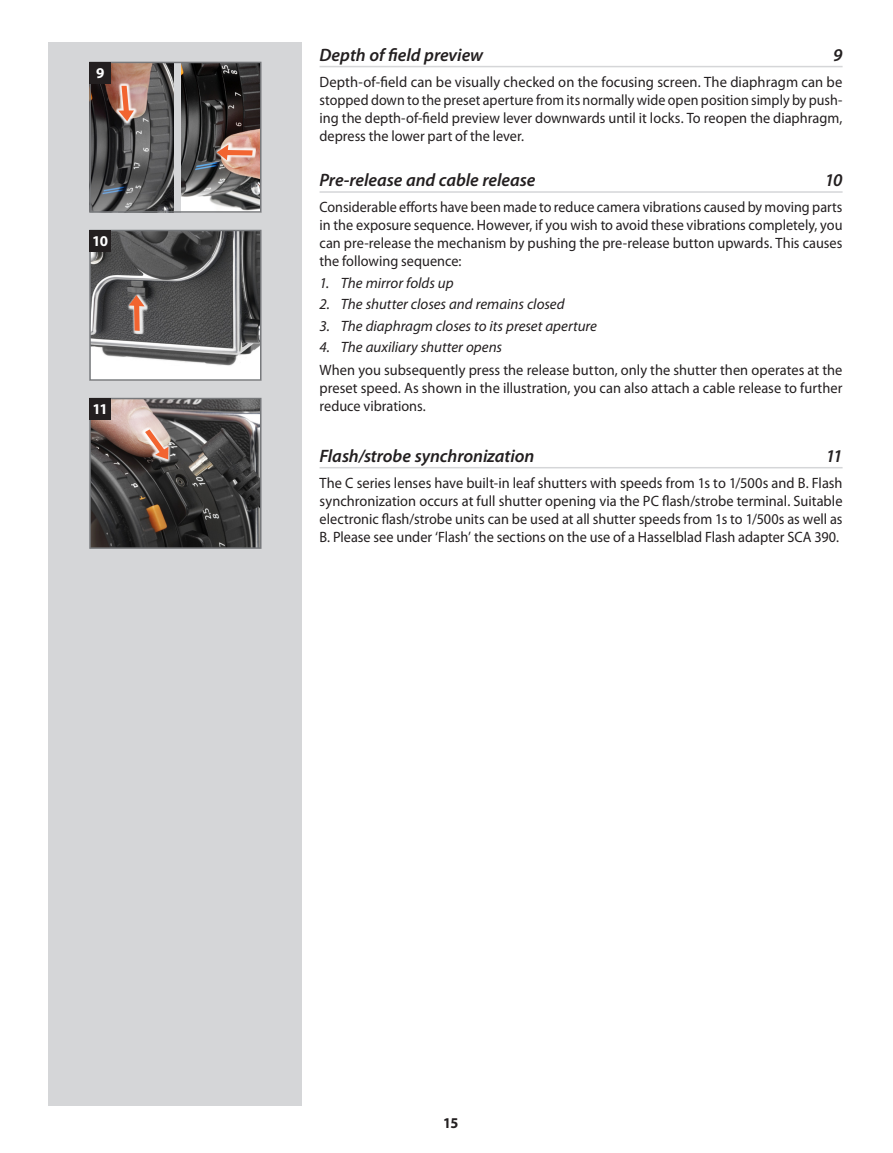
<style>
.page{position:relative;width:893px;height:1153px;background:#fff}
.page>*{position:absolute;margin:0;border:0;box-sizing:border-box;transform-origin:0 0}
.subs_2{font:italic 600 18px "Myriad Pro";letter-spacing:-.005em;color:#231f20}
.bröd{font:15px/18px "Myriad Pro";color:#231f20;text-align:justify;scale:.96 1}
.bröd-2{font:15px/18px "Myriad Pro";color:#231f20;text-align:justify}
.bröd-3{font:15px/18px "Myriad Pro";color:#231f20;text-align:justify;scale:.94 1}
.sensor_instructioner{font:italic 15px "Myriad Pro";color:#231f20}
.Quick_start_svart{font:700 15px "Myriad Pro";color:#fff}
.t1{font:700 15px "Myriad Pro";color:#231f20;scale:.95 1}
</style>
<div class="page">
<div style="left:49px;top:43px;width:253px;height:1063px;background:#d5d6d8"></div>
<img style="left:182px;top:65px;width:76px;height:145px">
<img style="left:92px;top:65px;width:81px;height:145px">
<hr style="left:320px;top:467px;width:523px;height:1px;background:#d5d6d8">
<hr style="left:320px;top:191px;width:523px;height:2px;background:#d5d6d8">
<hr style="left:320px;top:66px;width:523px;height:1px;background:#d5d6d8">
<img style="left:92px;top:401px;width:166px;height:145px">
<div style="left:89px;top:398px;width:172px;height:151px;border:2px solid #76787b"></div>
<div style="left:89px;top:398px;width:22px;height:21px;background:#231f20"></div>
<img style="left:92px;top:233px;width:166px;height:145px">
<div style="left:89px;top:230px;width:172px;height:151px;border:2px solid #76787b"></div>
<div style="left:89px;top:230px;width:22px;height:21px;background:#231f20"></div>
<div style="left:89px;top:62px;width:172px;height:151px;border:2px solid #76787b"></div>
<div style="left:89px;top:62px;width:22px;height:22px;background:#231f20"></div>
<div style="left:115px;top:83px;width:22px;height:42px;background:#fff;opacity:.9"></div>
<svg style="left:118px;top:86px;width:16px;height:35px"></svg>
<svg style="left:212px;top:140px;width:45px;height:26px"></svg>
<svg style="left:124px;top:291px;width:25px;height:43px"></svg>
<svg style="left:138px;top:421px;width:41px;height:47px;background:#9a8076"></svg>
<p class="Quick_start_svart" style="left:96px;top:64px;width:10px">9</p>
<p class="Quick_start_svart" style="left:92px;top:232px;width:18px">10</p>
<p class="Quick_start_svart" style="left:93px;top:400px;width:17px">11</p>
<p class="subs_2" style="left:320px;top:45px;width:165px">Depth of field preview</p>
<p class="subs_2" style="left:833px;top:45px;width:11px">9</p>
<p class="bröd-2" style="left:320px;top:73px;width:524px">Depth-of-field can be visually checked on the focusing screen. The diaphragm can be stopped down to the preset aperture from its normally wide open position simply by push&shy;ing the depth-of-field preview lever downwards until it locks. To reopen the diaphragm, depress the lower part of the lever.</p>
<p class="subs_2" style="left:320px;top:170px;width:217px">Pre-release and cable release</p>
<p class="subs_2" style="left:825px;top:170px;width:19px">10</p>
<p class="bröd-3" style="left:320px;top:198px;width:558px">Considerable efforts have been made to reduce camera vibrations caused by moving parts in the exposure sequence. However, if you wish to avoid these vibrations completely, you can pre-release the mechanism by pushing the pre-release button upwards. This causes the following sequence:</p>
<p class="sensor_instructioner" style="left:320px;top:275px;width:136px">1. The mirror folds up</p>
<p class="sensor_instructioner" style="left:320px;top:296px;width:246px">2. The shutter closes and remains closed</p>
<p class="sensor_instructioner" style="left:320px;top:318px;width:279px">3. The diaphragm closes to its preset aperture</p>
<p class="sensor_instructioner" style="left:320px;top:339px;width:184px">4. The auxiliary shutter opens</p>
<p class="bröd" style="left:320px;top:361px;width:546px">When you subsequently press the release button, only the shutter then operates at the preset speed. As shown in the illustration, you can also attach a cable release to further reduce vibrations.</p>
<p class="subs_2" style="left:320px;top:446px;width:216px">Flash/strobe synchronization</p>
<p class="subs_2" style="left:826px;top:446px;width:18px">11</p>
<p class="bröd" style="left:320px;top:474px;width:546px">The C series lenses have built-in leaf shutters with speeds from 1s to 1/500s and B. Flash synchronization occurs at full shutter opening via the PC flash/strobe terminal. Suitable electronic flash/strobe units can be used at all shutter speeds from 1s to 1/500s as well as B. Please see under ‘Flash’ the sections on the use of a Hasselblad Flash adapter SCA 390.</p>
<p class="t1" style="left:443px;top:1113px;width:17px">15</p>
</div>
